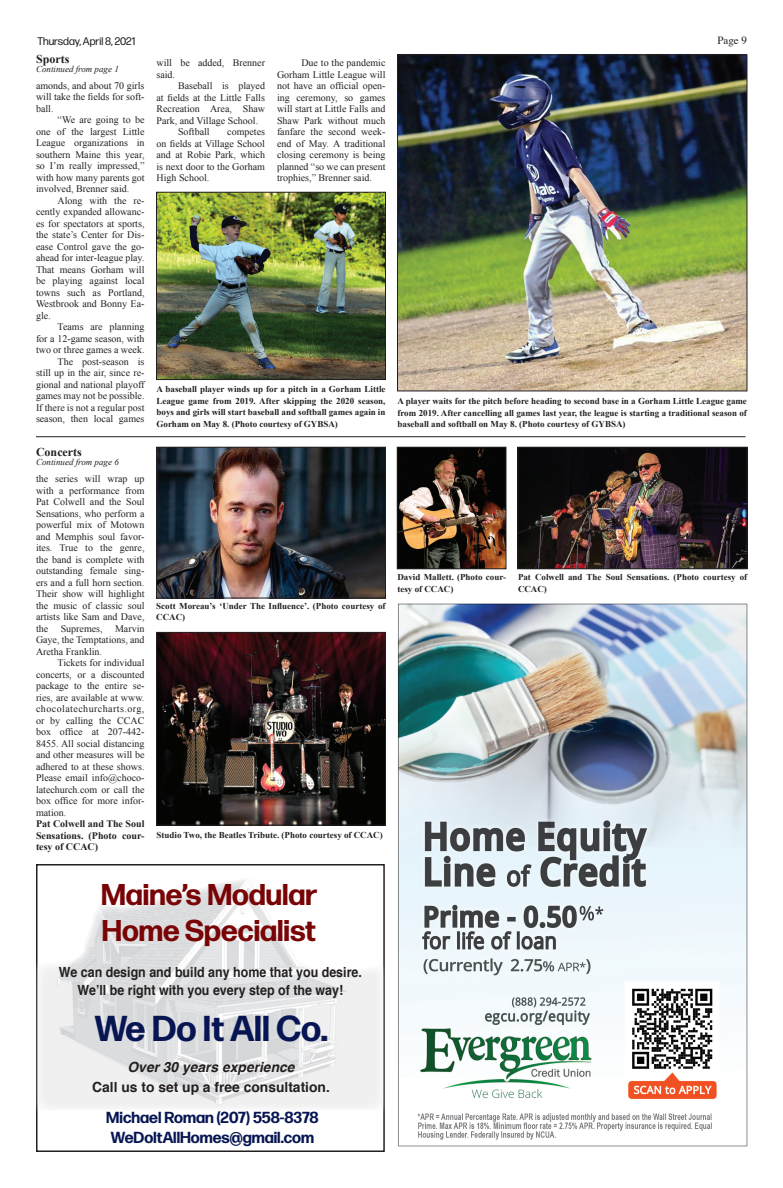
<style>
.page{position:relative;width:783px;height:1188px;background:#fff}
.page>*{position:absolute;margin:0;border:0;box-sizing:border-box;transform-origin:0 0}
.t1{font:700 36px "Forma DJR Deck";color:#071653}
.t2{font:700 30px/36px "Forma DJR Deck";color:#790405}
.t3{font:700 16px/19.2px "Forma DJR Deck";color:#071653}
.t4{font:700 14px/18px "Helvetica";color:#231f20;text-align:center;scale:.89 1}
.t5{font:700 14px/20px "Helvetica";color:#231f20;text-align:center}
.t6{font:700 12px "Times New Roman";color:#231f20}
.t7{font:11px "Forma DJR Deck";color:#231f20}
.t8{font:11px "Times";color:#231f20}
.Body_Text_TCT{font:10px/11.5px "Times New Roman";color:#231f20;text-align:justify}
.t9{font:700 10px/11.5px "Times New Roman";color:#231f20;text-align:justify}
.t10{font:700 9px/11.5px "Times New Roman";color:#231f20}
.t11{font:italic 9px "Times New Roman";color:#231f20}
.s1{font-style:italic}
</style>
<div class="page">
<img style="left:36px;top:876px;width:349px;height:235px">
<img style="left:397px;top:603px;width:351px;height:544px">
<img style="left:158px;top:194px;width:226px;height:184px">
<div style="left:156px;top:192px;width:230px;height:188px;border:1px solid #231f20"></div>
<img style="left:399px;top:57px;width:346px;height:332px">
<div style="left:397px;top:55px;width:350px;height:336px;border:1px solid #231f20"></div>
<hr style="left:36px;top:436px;width:709px;height:1px;background:#231f20">
<img style="left:158px;top:449px;width:226px;height:147px">
<div style="left:156px;top:447px;width:230px;height:151px;border:1px solid #231f20"></div>
<img style="left:158px;top:634px;width:226px;height:189px">
<div style="left:156px;top:632px;width:230px;height:193px;border:1px solid #231f20"></div>
<img style="left:399px;top:449px;width:105px;height:118px">
<div style="left:397px;top:447px;width:109px;height:122px;border:1px solid #231f20"></div>
<img style="left:520px;top:449px;width:225px;height:118px">
<div style="left:518px;top:447px;width:229px;height:122px;border:1px solid #231f20"></div>
<p class="t7" style="left:38px;top:34px;width:100px">Thursday, April 8, 2021</p>
<p class="t8" style="left:717px;top:30px;width:31px">Page 9</p>
<p class="t6" style="left:36px;top:51px;width:35px">Sports</p>
<p class="t11" style="left:36px;top:63px;width:84px">Continued from page 1</p>
<p class="Body_Text_TCT" style="left:156px;top:57px;width:110px">will be added, Brenner said.</p>
<p class="Body_Text_TCT" style="left:156px;top:80px;width:110px;text-indent:22px">Baseball is played at fields at the Little Falls Recreation Area, Shaw Park, and Village School.</p>
<p class="Body_Text_TCT" style="left:178px;top:126px;width:33px">Softball</p>
<p class="Body_Text_TCT" style="left:277px;top:57px;width:110px;text-indent:24px">Due to the pandemic Gorham Little League will not have an official open&shy;ing ceremony, so games will start at Little Falls and Shaw Park without much fanfare the second week&shy;end of May. A traditional closing ceremony is being planned “so we can present trophies,” Brenner said.</p>
<p class="Body_Text_TCT" style="left:36px;top:80px;width:110px">amonds, and about 70 girls will take the fields for soft&shy;ball.</p>
<p class="Body_Text_TCT" style="left:36px;top:114px;width:110px;text-indent:22px">“We are going to be one of the largest Little League organizations in southern Maine this year, so I’m really impressed,” with how many parents got involved, Brenner said.</p>
<p class="Body_Text_TCT" style="left:36px;top:195px;width:110px;text-indent:22px">Along with the re&shy;cently expanded allowanc&shy;es for spectators at sports, the state’s Center for Dis&shy;ease Control gave the go&shy;ahead for inter-league play.<br>That means Gorham will be playing against local towns such as Portland, Westbrook and Bonny Ea&shy;gle.</p>
<p class="Body_Text_TCT" style="left:36px;top:321px;width:110px;text-indent:22px">Teams are planning for a 12-game season, with two or three games a week.</p>
<p class="Body_Text_TCT" style="left:36px;top:356px;width:110px;text-indent:22px">The post-season is still up in the air, since re&shy;gional and national playoff games may not be possible.<br>If there is not a regular post season, then local games</p>
<p class="Body_Text_TCT" style="left:156px;top:126px;width:110px;text-indent:71px">competes on fields at Village School and at Robie Park, which is next door to the Gorham High School.</p>
<p class="t10" style="left:156px;top:383px;width:231px;text-align:justify">A baseball player winds up for a pitch in a Gorham Little League game from 2019. After skipping the 2020 season, boys and girls will start baseball and softball games again in Gorham on May 8. (Photo courtesy of GYBSA)</p>
<p class="t6" style="left:36px;top:443px;width:47px">Concerts</p>
<p class="t11" style="left:36px;top:455px;width:84px">Continued from page 6</p>
<p class="Body_Text_TCT" style="left:36px;top:473px;width:110px">the series will wrap up with a performance from Pat Colwell and the Soul Sensations, who perform a powerful mix of Motown and Memphis soul favor&shy;ites. True to the genre, the band is complete with outstanding female sing&shy;ers and a full horn section.<br>Their show will highlight the music of classic soul artists like Sam and Dave, the Supremes, Marvin Gaye, the Temptations, and Aretha Franklin.</p>
<p class="Body_Text_TCT" style="left:36px;top:657px;width:110px;text-indent:22px">Tickets for individual concerts, or a discounted package to the entire se&shy;ries, are available at www. chocolatechurcharts.org, or by calling the CCAC box office at 207-442- 8455. All social distancing and other measures will be adhered to at these shows.<br>Please email info@choco&shy;latechurch.com or call the box office for more infor&shy;mation.</p>
<p class="t9" style="left:36px;top:818px;width:110px">Pat Colwell and The Soul Sensations. (Photo cour&shy;tesy of CCAC)</p>
<p class="t10" style="left:156px;top:600px;width:231px">Scott Moreau’s ‘Under The Influence’. (Photo courtesy of<br>CCAC)</p>
<p class="t10" style="left:156px;top:829px;width:228px">Studio Two, the Beatles Tribute. (Photo courtesy of CCAC)</p>
<p class="t10" style="left:398px;top:395px;width:351px;text-align:justify">A player waits for the pitch before heading to second base in a Gorham Little League game from 2019. After cancelling all games last year, the league is starting a traditional season of baseball and softball on May 8. (Photo courtesy of GYBSA)</p>
<p class="t10" style="left:398px;top:571px;width:110px">David Mallett. (Photo cour&shy;tesy of CCAC)</p>
<p class="t10" style="left:518px;top:571px;width:231px">Pat Colwell and The Soul Sensations. (Photo courtesy of<br>CCAC)</p>
<p class="t2" style="left:101px;top:875px;width:217px">Maine’s Modular<br>Home Specialist</p>
<p class="t4" style="left:59px;top:964px;width:342px">We can design and build any home that you desire.<br>We’ll be right with you every step of the way!</p>
<p class="t1" style="left:95px;top:1005px;width:235px">We Do It All Co.</p>
<p class="t5" style="left:92px;top:1057px;width:239px"><span class="s1">Over 30 years experience<br></span>Call us to set up a free consultation.</p>
<p class="t3" style="left:106px;top:1108px;width:214px">Michael Roman (207) 558-8378<br>WeDoItAllHomes@gmail.com</p>
</div>
